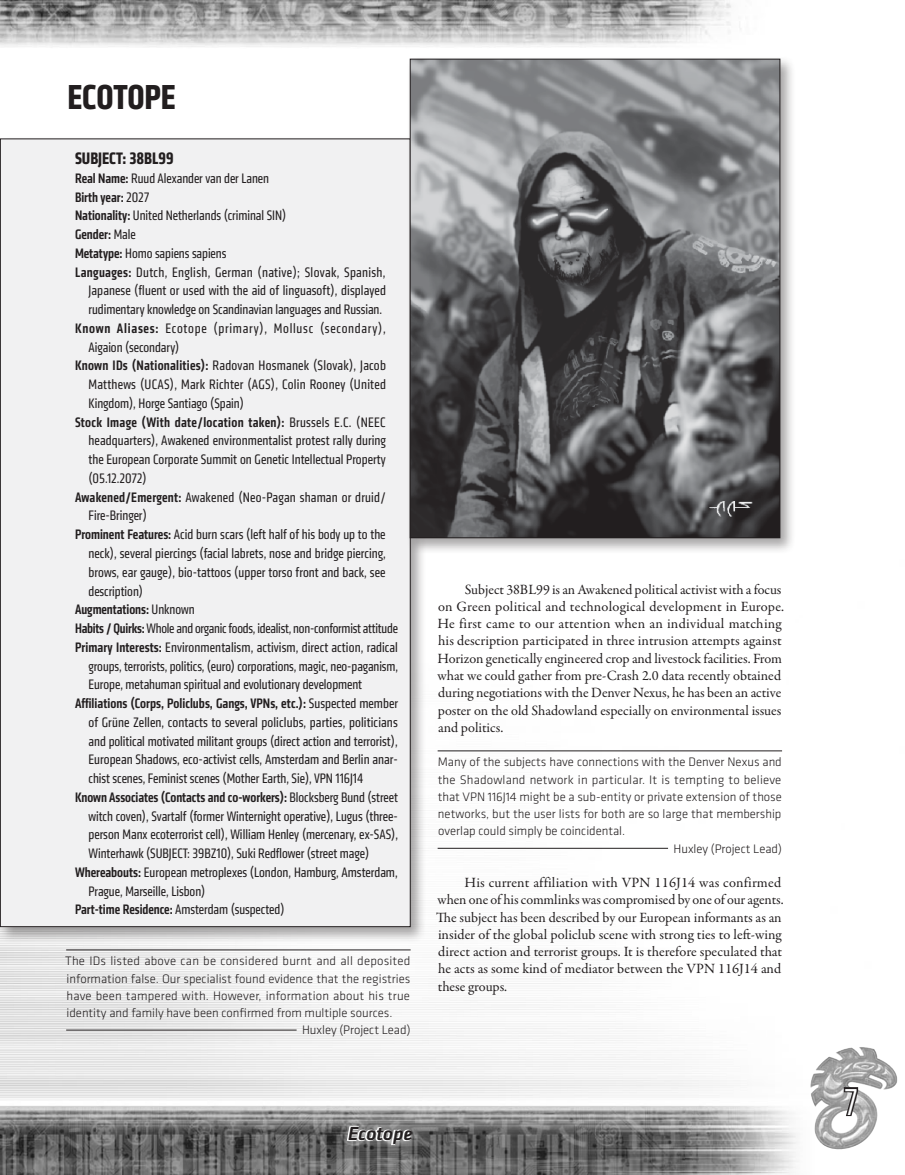
<style>
.page{position:relative;width:905px;height:1175px;background:#fff}
.page>*{position:absolute;margin:0;border:0;box-sizing:border-box;transform-origin:0 0}
.t1{font:700 condensed 36px "Klavika";color:#221e1f}
.t2{font:condensed 36px "Armada";color:#fff}
.t3{font:italic 500 19.5px "Klavika";color:#221e1f}
.t4{font:700 condensed 17.25px "Klavika";color:#221e1f}
.t5{font:condensed 14.25px "Klavika";color:#221e1f}
.t6{font:14.25px/17.2px "Garamond Premr Pro";color:#221e1f}
.t7{font:500 condensed 14.25px "Klavika";color:#221e1f}
.t8{font:condensed 14.25px "Klavika";letter-spacing:.025em;color:#221e1f}
.t9{font:500 condensed 14.25px "Klavika";letter-spacing:.02em;color:#221e1f}
.t10{font:condensed 14.25px "Klavika";letter-spacing:.05em;color:#221e1f}
.t11{font:300 12.75px "Klavika";color:#221e1f}
.s1{font-weight:500}
.s2{font-weight:400}
</style>
<div class="page">
<img style="left:0;top:750px;width:898px;height:424px">
<img style="left:0;top:0;width:741px;height:47px">
<div style="left:339px;top:1118px;width:79px;height:33px;background:#fff;opacity:.71"></div>
<svg style="left:346px;top:1125px;width:66px;height:30px"></svg>
<img style="left:810px;top:1047px;width:53px;height:40px">
<svg style="left:842px;top:1085px;width:18px;height:32px"></svg>
<hr style="left:437px;top:750px;width:345px;height:1px;background:#221e1f">
<hr style="left:437px;top:848px;width:231px;height:1px;background:#221e1f">
<hr style="left:66px;top:949px;width:344px;height:1px;background:#221e1f">
<hr style="left:66px;top:1029px;width:230px;height:1px;background:#221e1f">
<div style="left:0;top:135px;width:427px;height:808px;background:#221e1f;opacity:.4"></div>
<div style="left:0;top:139px;width:410px;height:787px;background:#f1f1f2"></div>
<div style="left:406px;top:56px;width:390px;height:498px;background:#221e1f;opacity:.4"></div>
<img style="left:412px;top:61px;width:366px;height:475px">
<h1 class="t1" style="left:67px;top:74px;width:110px">ECOTOPE</h1>
<p class="t4" style="left:75px;top:147px;width:100px">SUBJECT: 38BL99</p>
<p class="t5" style="left:75px;top:170px;width:195px"><span class="s1">Real Name:</span> Ruud Alexander van der Lanen</p>
<p class="t7" style="left:75px;top:188px;width:76px">Birth year: <span class="s2">2027</span></p>
<p class="t5" style="left:75px;top:207px;width:213px"><span class="s1">Nationality:</span> United Netherlands (criminal SIN)</p>
<p class="t7" style="left:75px;top:225px;width:62px">Gender: <span class="s2">Male</span></p>
<p class="t5" style="left:75px;top:245px;width:153px"><span class="s1">Metatype:</span> Homo sapiens sapiens</p>
<p class="t8" style="left:75px;top:264px;width:312px"><span class="s1">Languages:</span> Dutch, English, German (native); Slovak, Spanish,</p>
<p class="t5" style="left:89px;top:282px;width:299px">Japanese (fluent or used with the aid of linguasoft), displayed</p>
<p class="t5" style="left:88px;top:301px;width:295px">rudimentary knowledge on Scandinavian languages and Russian.</p>
<p class="t10" style="left:75px;top:320px;width:312px"><span class="s1">Known Aliases:</span> Ecotope (primary), Mollusc (secondary),</p>
<p class="t5" style="left:88px;top:339px;width:92px">Aigaion (secondary)</p>
<p class="t5" style="left:75px;top:357px;width:312px"><span class="s1">Known IDs (Nationalities):</span> Radovan Hosmanek (Slovak), Jacob</p>
<p class="t5" style="left:89px;top:376px;width:299px">Matthews (UCAS), Mark Richter (AGS), Colin Rooney (United</p>
<p class="t5" style="left:88px;top:395px;width:157px">Kingdom), Horge Santiago (Spain)</p>
<p class="t9" style="left:75px;top:413px;width:312px">Stock Image (With date/location taken): <span class="s2">Brussels E.C. (NEEC</span></p>
<p class="t5" style="left:89px;top:432px;width:299px">headquarters), Awakened environmentalist protest rally during</p>
<p class="t5" style="left:88px;top:451px;width:299px">the European Corporate Summit on Genetic Intellectual Property</p>
<p class="t5" style="left:88px;top:470px;width:60px">(05.12.2072)</p>
<p class="t5" style="left:75px;top:489px;width:312px"><span class="s1">Awakened/Emergent:</span> Awakened (Neo-Pagan shaman or druid/</p>
<p class="t5" style="left:88px;top:507px;width:60px">Fire-Bringer)</p>
<p class="t5" style="left:75px;top:526px;width:312px"><span class="s1">Prominent Features:</span> Acid burn scars (left half of his body up to the</p>
<p class="t5" style="left:88px;top:545px;width:299px">neck), several piercings (facial labrets, nose and bridge piercing,</p>
<p class="t5" style="left:88px;top:564px;width:298px">brows, ear gauge), bio-tattoos (upper torso front and back, see</p>
<p class="t5" style="left:88px;top:582px;width:56px">description)</p>
<p class="t7" style="left:75px;top:600px;width:121px">Augmentations: <span class="s2">Unknown</span></p>
<p class="t5" style="left:75px;top:620px;width:324px"><span class="s1">Habits / Quirks:</span> Whole and organic foods, idealist, non-conformist attitude</p>
<p class="t5" style="left:75px;top:639px;width:324px"><span class="s1">Primary Interests:</span> Environmentalism, activism, direct action, radical</p>
<p class="t5" style="left:88px;top:657px;width:311px">groups, terrorists, politics, (euro) corporations, magic, neo-paganism,</p>
<p class="t5" style="left:88px;top:676px;width:275px">Europe, metahuman spiritual and evolutionary development</p>
<p class="t7" style="left:75px;top:694px;width:324px">Affiliations (Corps, Policlubs, Gangs, VPNs, etc.): <span class="s2">Suspected member</span></p>
<p class="t5" style="left:89px;top:714px;width:311px">of Grüne Zellen, contacts to several policlubs, parties, politicians</p>
<p class="t5" style="left:88px;top:732px;width:311px">and political motivated militant groups (direct action and terrorist),</p>
<p class="t5" style="left:88px;top:751px;width:311px">European Shadows, eco-activist cells, Amsterdam and Berlin anar-</p>
<p class="t5" style="left:88px;top:770px;width:276px">chist scenes, Feminist scenes (Mother Earth, Sie), VPN 116J14</p>
<p class="t7" style="left:75px;top:788px;width:324px">Known Associates (Contacts and co-workers): <span class="s2">Blocksberg Bund (street</span></p>
<p class="t5" style="left:88px;top:807px;width:311px">witch coven), Svartalf (former Winternight operative), Lugus (three-</p>
<p class="t5" style="left:88px;top:826px;width:311px">person Manx ecoterrorist cell), William Henley (mercenary, ex-SAS),</p>
<p class="t5" style="left:88px;top:845px;width:282px">Winterhawk (SUBJECT: 39BZ10), Suki Redflower (street mage)</p>
<p class="t5" style="left:75px;top:864px;width:324px"><span class="s1">Whereabouts:</span> European metroplexes (London, Hamburg, Amsterdam,</p>
<p class="t5" style="left:88px;top:882px;width:118px">Prague, Marseille, Lisbon)</p>
<p class="t5" style="left:75px;top:901px;width:211px"><span class="s1">Part-time Residence:</span> Amsterdam (suspected)</p>
<p class="t11" style="left:65px;top:954px;width:347px">The IDs listed above can be considered burnt and all deposited</p>
<p class="t11" style="left:66px;top:971px;width:345px">information false. Our specialist found evidence that the registries</p>
<p class="t11" style="left:66px;top:988px;width:345px">have been tampered with. However, information about his true</p>
<p class="t11" style="left:66px;top:1005px;width:327px">identity and family have been confirmed from multiple sources.</p>
<p class="t11" style="left:302px;top:1023px;width:110px">Huxley (Project Lead)</p>
<p class="t6" style="left:437px;top:581px;width:348px;text-indent:27px">Subject 38BL99 is an Awakened political activist with a focus on Green political and technological development in Europe.<br>He first came to our attention when an individual matching his description participated in three intrusion attempts against Horizon genetically engineered crop and livestock facilities. From what we could gather from pre-Crash 2.0 data recently obtained during negotiations with the Denver Nexus, he has been an active poster on the old Shadowland especially on environmental issues and politics.</p>
<p class="t11" style="left:438px;top:755px;width:345px">Many of the subjects have connections with the Denver Nexus and</p>
<p class="t11" style="left:437px;top:772px;width:345px">the Shadowland network in particular. It is tempting to believe</p>
<p class="t11" style="left:437px;top:789px;width:346px">that VPN 116J14 might be a sub-entity or private extension of those</p>
<p class="t11" style="left:438px;top:807px;width:345px">networks, but the user lists for both are so large that membership</p>
<p class="t11" style="left:438px;top:824px;width:189px">overlap could simply be coincidental.</p>
<p class="t11" style="left:673px;top:841px;width:110px">Huxley (Project Lead)</p>
<p class="t6" style="left:436px;top:874px;width:349px;text-indent:28px">His current affiliation with VPN 116J14 was confirmed when one of his commlinks was compromised by one of our agents.<br>The subject has been described by our European informants as an insider of the global policlub scene with strong ties to left-wing direct action and terrorist groups. It is therefore speculated that he acts as some kind of mediator between the VPN 116J14 and these groups.</p>
<h2 class="t3" style="left:348px;top:1122px;width:66px">Ecotope</h2>
<h1 class="t2" style="left:844px;top:1082px;width:15px">7</h1>
</div>
